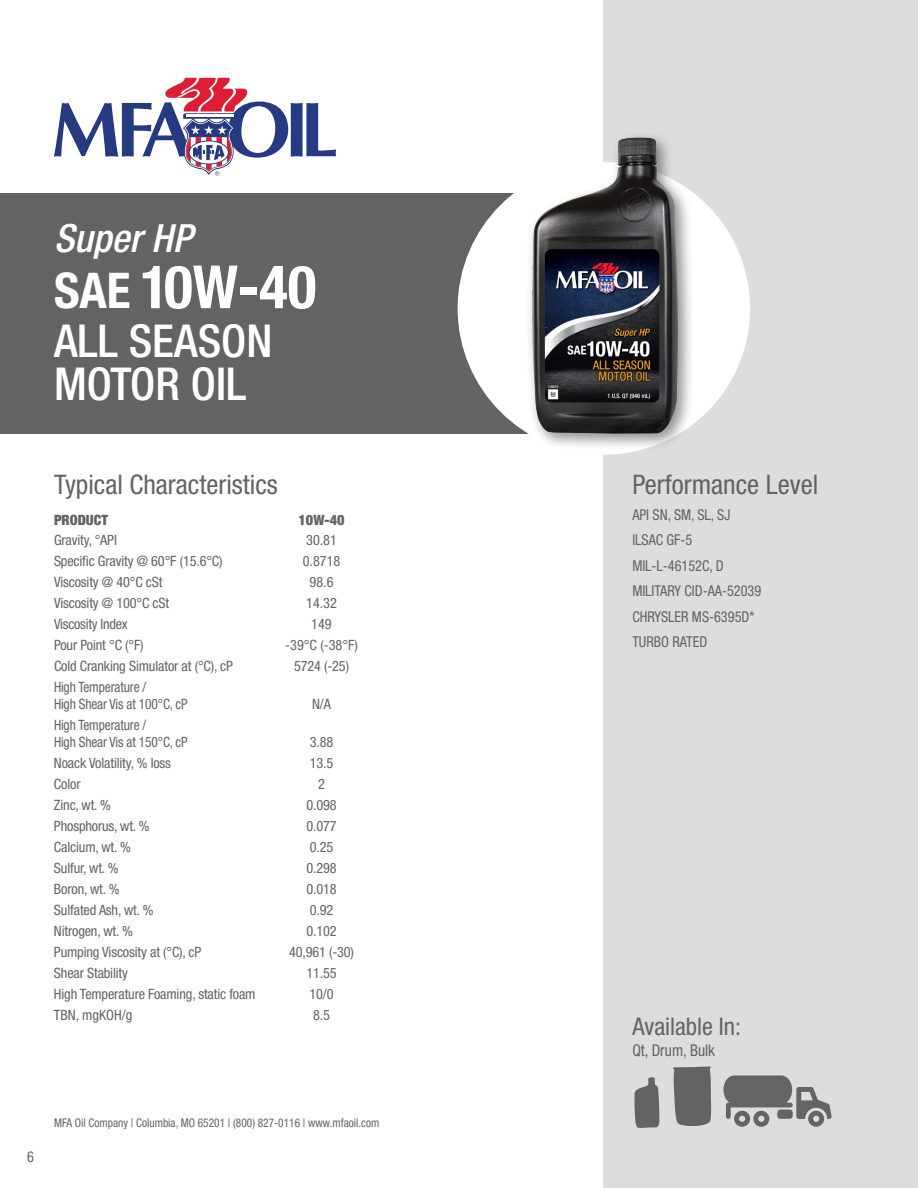
<style>
.page{position:relative;width:918px;height:1188px;background:#fff}
.page>*{position:absolute;margin:0;border:0;box-sizing:border-box;transform-origin:0 0}
.t1{font:700 condensed 59.7px "Helvetica Neue";color:#fff}
.t2{font:500 condensed 45.45px/42.8px "Helvetica Neue";color:#fff}
.t3{font:italic 500 condensed 38.85px "Helvetica Neue";color:#fff}
.t4{font:condensed 27px "Helvetica Neue";color:#636366}
.t5{font:condensed 24.3px "Helvetica Neue";color:#636366}
.t6{font:condensed 16.2px "Helvetica Neue";color:#636366;scale:.95 1}
.t7{font:condensed 15px/25.5px "Helvetica Neue";color:#636366;scale:.95 1}
.t8{font:condensed 14.25px "Helvetica Neue";letter-spacing:-.01em;color:#636366}
.t9{font:condensed 14.25px/17.1px "Helvetica Neue";letter-spacing:-.01em;color:#636366;scale:.94 1}
.t10{font:900 condensed 14.25px "Helvetica Neue";color:#636366}
.t11{font:condensed 12px "Helvetica Neue";color:#636366;scale:.95 1}
.s1{font-size:49.35px}
</style>
<div class="page">
<div style="left:603px;top:0;width:314px;height:1188px;background:#dcdddf"></div>
<div style="left:0;top:193px;width:670px;height:241px;background:#636366"></div>
<svg style="left:54px;top:78px;width:282px;height:98px"></svg>
<svg style="left:634px;top:1077px;width:25px;height:51px"></svg>
<svg style="left:673px;top:1066px;width:38px;height:60px"></svg>
<svg style="left:723px;top:1075px;width:109px;height:52px"></svg>
<div style="left:458px;top:162px;width:292px;height:293px;background:#fff;border-radius:50%"></div>
<div style="left:525px;top:131px;width:171px;height:320px;background:#231f20;opacity:.5"></div>
<img style="left:532px;top:137px;width:146px;height:297px">
<h3 class="t3" style="left:54px;top:215px;width:140px">Super HP</h3>
<h1 class="t1" style="left:54px;top:251px;width:264px"><span class="s1">SAE</span> 10W-40</h1>
<h2 class="t2" style="left:54px;top:319px;width:220px">ALL SEASON<br>MOTOR OIL</h2>
<h3 class="t4" style="left:54px;top:469px;width:225px">Typical Characteristics</h3>
<p class="t10" style="left:54px;top:511px;width:56px">PRODUCT</p>
<p class="t10" style="left:299px;top:511px;width:47px">10W-40</p>
<p class="t8" style="left:54px;top:532px;width:64px">Gravity, °API</p>
<p class="t8" style="left:306px;top:532px;width:32px">30.81</p>
<p class="t8" style="left:54px;top:553px;width:170px">Specific Gravity @ 60°F (15.6°C)</p>
<p class="t8" style="left:303px;top:553px;width:39px">0.8718</p>
<p class="t8" style="left:54px;top:574px;width:110px">Viscosity @ 40°C cSt</p>
<p class="t8" style="left:310px;top:574px;width:25px">98.6</p>
<p class="t8" style="left:54px;top:595px;width:117px">Viscosity @ 100°C cSt</p>
<p class="t8" style="left:306px;top:595px;width:32px">14.32</p>
<p class="t8" style="left:54px;top:616px;width:75px">Viscosity Index</p>
<p class="t8" style="left:311px;top:616px;width:22px">149</p>
<p class="t8" style="left:54px;top:637px;width:91px">Pour Point °C (°F)</p>
<p class="t8" style="left:285px;top:637px;width:74px">-39°C (-38°F)</p>
<p class="t8" style="left:54px;top:658px;width:180px">Cold Cranking Simulator at (°C), cP</p>
<p class="t8" style="left:294px;top:658px;width:57px">5724 (-25)</p>
<p class="t9" style="left:54px;top:678px;width:144px">High Temperature /<br>High Shear Vis at 100°C, cP</p>
<p class="t8" style="left:312px;top:696px;width:20px">N/A</p>
<p class="t9" style="left:54px;top:716px;width:144px">High Temperature /<br>High Shear Vis at 150°C, cP</p>
<p class="t8" style="left:310px;top:734px;width:25px">3.88</p>
<p class="t8" style="left:54px;top:755px;width:119px">Noack Volatility, % loss</p>
<p class="t8" style="left:310px;top:755px;width:25px">13.5</p>
<p class="t8" style="left:54px;top:776px;width:28px">Color</p>
<p class="t8" style="left:318px;top:776px;width:8px">2</p>
<p class="t8" style="left:54px;top:797px;width:59px">Zinc, wt. %</p>
<p class="t8" style="left:306px;top:797px;width:32px">0.098</p>
<p class="t8" style="left:54px;top:818px;width:97px">Phosphorus, wt. %</p>
<p class="t8" style="left:306px;top:818px;width:32px">0.077</p>
<p class="t8" style="left:54px;top:839px;width:79px">Calcium, wt. %</p>
<p class="t8" style="left:310px;top:839px;width:25px">0.25</p>
<p class="t8" style="left:54px;top:860px;width:66px">Sulfur, wt. %</p>
<p class="t8" style="left:306px;top:860px;width:32px">0.298</p>
<p class="t8" style="left:54px;top:881px;width:67px">Boron, wt. %</p>
<p class="t8" style="left:306px;top:881px;width:32px">0.018</p>
<p class="t8" style="left:54px;top:902px;width:101px">Sulfated Ash, wt. %</p>
<p class="t8" style="left:310px;top:902px;width:25px">0.92</p>
<p class="t8" style="left:54px;top:923px;width:80px">Nitrogen, wt. %</p>
<p class="t8" style="left:306px;top:923px;width:32px">0.102</p>
<p class="t8" style="left:54px;top:943px;width:149px">Pumping Viscosity at (°C), cP</p>
<p class="t8" style="left:289px;top:943px;width:67px">40,961 (-30)</p>
<p class="t8" style="left:54px;top:964px;width:75px">Shear Stability</p>
<p class="t8" style="left:306px;top:964px;width:32px">11.55</p>
<p class="t8" style="left:54px;top:985px;width:203px">High Temperature Foaming, static foam</p>
<p class="t8" style="left:310px;top:985px;width:26px">10/0</p>
<p class="t8" style="left:54px;top:1006px;width:80px">TBN, mgKOH/g</p>
<p class="t8" style="left:313px;top:1006px;width:19px">8.5</p>
<p class="t7" style="left:27px;top:1144px;width:9px">6</p>
<p class="t11" style="left:54px;top:1116px;width:344px">MFA Oil Company | Columbia, MO 65201 | (800) 827-0116 | www.mfaoil.com</p>
<h3 class="t4" style="left:632px;top:469px;width:187px">Performance Level</h3>
<p class="t7" style="left:632px;top:502px;width:137px">API SN, SM, SL, SJ<br>ILSAC GF-5<br>MIL-L-46152C, D<br>MILITARY CID-AA-52039<br>CHRYSLER MS-6395D*<br>TURBO RATED</p>
<h3 class="t5" style="left:632px;top:1013px;width:110px">Available In:</h3>
<p class="t6" style="left:632px;top:1041px;width:89px">Qt, Drum, Bulk</p>
</div>
